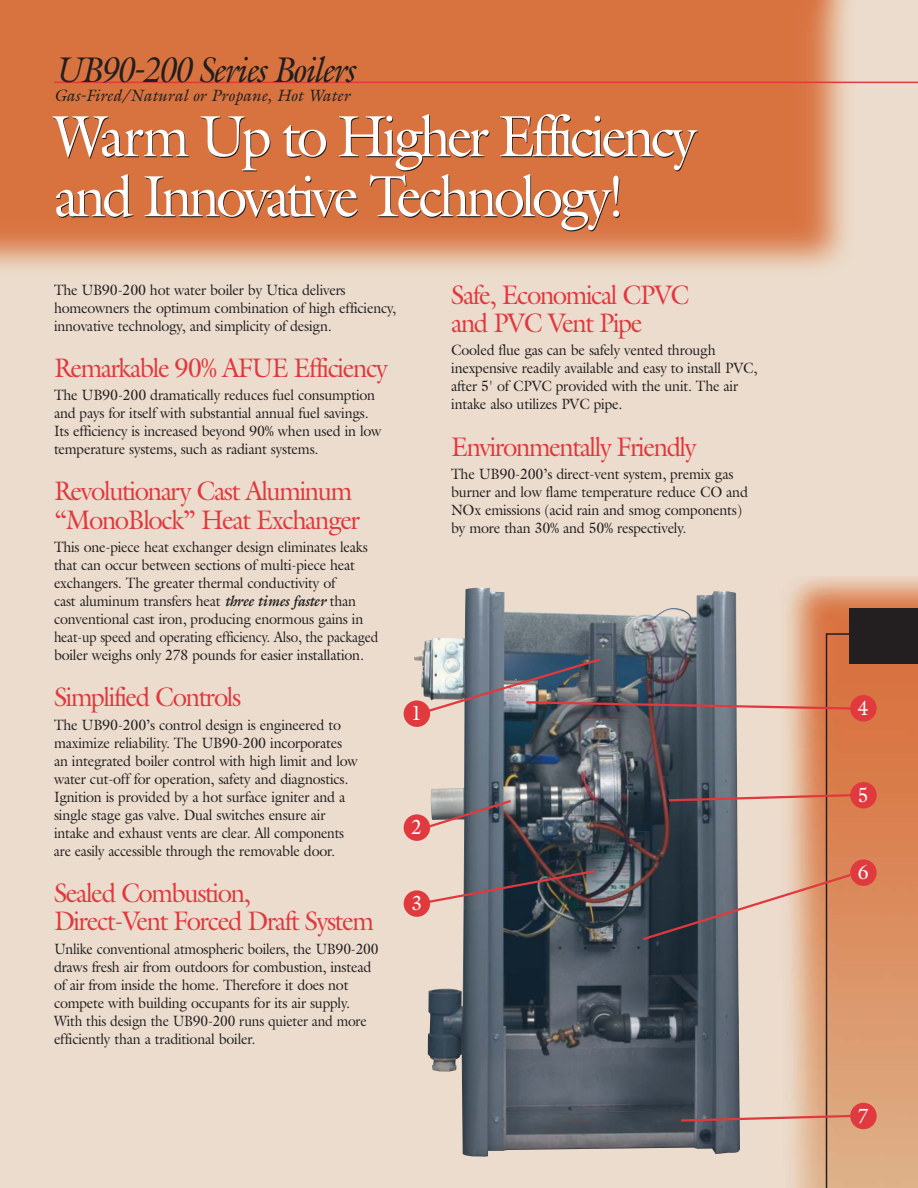
<style>
.page{position:relative;width:918px;height:1188px;background:#fff}
.page>*{position:absolute;margin:0;border:0;box-sizing:border-box;transform-origin:0 0}
.t1{font:58.5px/60px "Galliard";letter-spacing:-.065em;color:#fff;scale:.95 1}
.t2{font:italic 36px "Galliard";letter-spacing:-.05em;color:#231f20;scale:.95 1}
.t3{font:27px/28.5px "Galliard";letter-spacing:-.055em;color:#e0393e;scale:.95 1}
.t4{font:20.7px "Galliard";color:#fff;scale:.95 1}
.t5{font:italic 16.5px "Galliard";color:#231f20}
.t6{font:15px/18px "Galliard";letter-spacing:-.015em;color:#231f20;scale:.95 1}
.t7{font:15px/18px "Galliard";letter-spacing:-.015em;color:#231f20;scale:.93 1}
.s1{font-weight:700;font-style:italic}
</style>
<div class="page">
<img style="left:0;top:0;width:918px;height:1188px">
<img style="left:770px;top:576px;width:148px;height:612px">
<hr style="left:54px;top:82px;width:864px;height:1px;background:#e0393e">
<svg style="left:826px;top:633px;width:92px;height:555px;background:#d98e62"></svg>
<img style="left:414px;top:587px;width:326px;height:571px">
<div style="left:850px;top:782px;width:27px;height:26px;background:#e0393e;border-radius:50%"></div>
<div style="left:850px;top:695px;width:27px;height:27px;background:#e0393e;border-radius:50%"></div>
<div style="left:850px;top:1103px;width:27px;height:26px;background:#e0393e;border-radius:50%"></div>
<svg style="left:667px;top:793px;width:186px;height:10px;background:#b27a71"></svg>
<svg style="left:679px;top:1114px;width:173px;height:9px;background:#ba847c"></svg>
<svg style="left:426px;top:798px;width:87px;height:31px;background:#867e82"></svg>
<img style="left:425px;top:657px;width:428px;height:57px">
<img style="left:427px;top:868px;width:171px;height:36px">
<svg style="left:641px;top:872px;width:212px;height:70px;background:#978178"></svg>
<div style="left:850px;top:608px;width:68px;height:56px;background:#231f20"></div>
<div style="left:404px;top:814px;width:26px;height:27px;background:#e0393e;border-radius:50%"></div>
<div style="left:404px;top:700px;width:26px;height:27px;background:#e0393e;border-radius:50%"></div>
<div style="left:404px;top:890px;width:26px;height:27px;background:#e0393e;border-radius:50%"></div>
<div style="left:850px;top:859px;width:27px;height:27px;background:#e0393e;border-radius:50%"></div>
<h2 class="t2" style="left:54px;top:56px;width:318px">UB90-200 Series Boilers</h2>
<h1 class="t1" style="left:54px;top:112px;width:678px">Warm Up to Higher Efficiency and Innovative Technology!</h1>
<p class="t5" style="left:54px;top:89px;width:297px">Gas-Fired/Natural or Propane, Hot Water</p>
<p class="t6" style="left:54px;top:282px;width:362px">The UB90-200 hot water boiler by Utica delivers homeowners the optimum combination of high efficiency, innovative technology, and simplicity of design.</p>
<h3 class="t3" style="left:54px;top:356px;width:353px">Remarkable 90% AFUE Efficiency</h3>
<p class="t6" style="left:54px;top:388px;width:346px">The UB90-200 dramatically reduces fuel consumption and pays for itself with substantial annual fuel savings.<br>Its efficiency is increased beyond 90% when used in low temperature systems, such as radiant systems.</p>
<h3 class="t3" style="left:54px;top:480px;width:324px">Revolutionary Cast Aluminum “MonoBlock” Heat Exchanger</h3>
<p class="t6" style="left:54px;top:540px;width:343px">This one-piece heat exchanger design eliminates leaks that can occur between sections of multi-piece heat exchangers. The greater thermal conductivity of<br>cast aluminum transfers heat <span class="s1">three times faster</span> than conventional cast iron, producing enormous gains in heat-up speed and operating efficiency. Also, the packaged boiler weighs only 278 pounds for easier installation.</p>
<h3 class="t3" style="left:54px;top:686px;width:199px">Simplified Controls</h3>
<p class="t6" style="left:54px;top:717px;width:321px">The UB90-200’s control design is engineered to maximize reliability. The UB90-200 incorporates an integrated boiler control with high limit and low water cut-off for operation, safety and diagnostics.<br>Ignition is provided by a hot surface igniter and a single stage gas valve. Dual switches ensure air intake and exhaust vents are clear. All components are easily accessible through the removable door.</p>
<h3 class="t3" style="left:54px;top:881px;width:338px">Sealed Combustion,<br>Direct-Vent Forced Draft System</h3>
<p class="t7" style="left:54px;top:941px;width:351px">Unlike conventional atmospheric boilers, the UB90-200 draws fresh air from outdoors for combustion, instead of air from inside the home. Therefore it does not compete with building occupants for its air supply.<br>With this design the UB90-200 runs quieter and more efficiently than a traditional boiler.</p>
<h3 class="t4" style="left:411px;top:706px;width:13px">1</h3>
<h3 class="t4" style="left:411px;top:820px;width:13px">2</h3>
<h3 class="t4" style="left:411px;top:895px;width:13px">3</h3>
<h3 class="t3" style="left:451px;top:283px;width:252px">Safe, Economical CPVC and PVC Vent Pipe</h3>
<p class="t6" style="left:451px;top:343px;width:324px">Cooled flue gas can be safely vented through inexpensive readily available and easy to install PVC, after 5' of CPVC provided with the unit. The air intake also utilizes PVC pipe.</p>
<h3 class="t3" style="left:451px;top:435px;width:260px">Environmentally Friendly</h3>
<p class="t6" style="left:451px;top:466px;width:314px">The UB90-200’s direct-vent system, premix gas burner and low flame temperature reduce CO and NOx emissions (acid rain and smog components) by more than 30% and 50% respectively.</p>
<h3 class="t4" style="left:858px;top:700px;width:13px">4</h3>
<h3 class="t4" style="left:858px;top:787px;width:13px">5</h3>
<h3 class="t4" style="left:858px;top:865px;width:13px">6</h3>
<h3 class="t4" style="left:858px;top:1108px;width:13px">7</h3>
</div>
